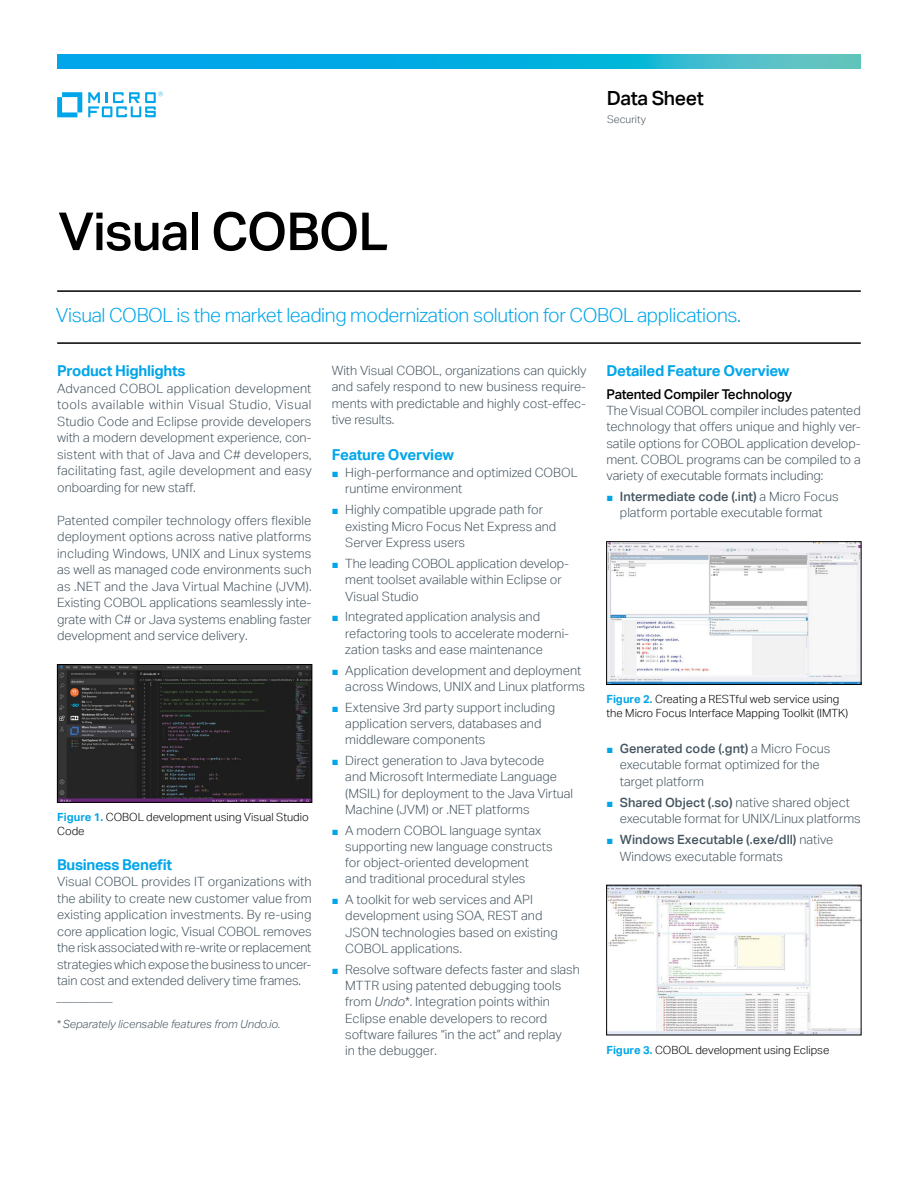
<style>
.page{position:relative;width:918px;height:1188px;background:#fff}
.page>*{position:absolute;margin:0;border:0;box-sizing:border-box;transform-origin:0 0}
.headline_35_38{font:500 52.5px "Aktiv Grotesk";letter-spacing:-.02em;color:#000}
.intro1_13_16-light_b{font:300 19.5px "Aktiv Grotesk";letter-spacing:-.02em;color:#00a6e9}
.collateral_name_13_1{font:500 19.5px "Aktiv Grotesk";letter-spacing:-.02em;color:#000}
.subhead_10_13-blue{font:700 15px "Aktiv Grotesk";letter-spacing:-.02em;color:#00a6e9}
.subhead_9_12_first_l{font:500 13.5px "Aktiv Grotesk";letter-spacing:-.02em;color:#000}
.body_8_5_11-grey{font:300 12.75px/16.5px "Aktiv Grotesk";color:#455560}
.caption_7_5_9_5{font:300 11.25px/14.2px "Aktiv Grotesk";color:#000}
.Footnote_italic_7_5{font:italic 300 11.25px "Aktiv Grotesk";color:#455560}
.caption_7_9_5-grey{font:300 10.5px "Aktiv Grotesk";color:#455560}
.s1{font-family:"Arial";font-weight:400;font-size:11.25px;color:#00a6e9}
.s2{font-weight:500}
.s3{font-style:italic}
.s4{font-weight:700;color:#00a6e9}
.s5{font-style:normal}
</style>
<div class="page">
<img style="left:608px;top:543px;width:251px;height:140px">
<div style="left:606px;top:541px;width:255px;height:144px;border:1px solid #000"></div>
<img style="left:608px;top:887px;width:251px;height:146px">
<svg style="left:57px;top:54px;width:804px;height:15px;background:#14b0dc"></svg>
<svg style="left:57px;top:92px;width:25px;height:25px"></svg>
<svg style="left:88px;top:92px;width:75px;height:25px"></svg>
<hr style="left:57px;top:290px;width:804px;height:2px;background:#000">
<hr style="left:57px;top:342px;width:804px;height:2px;background:#000">
<img style="left:59px;top:666px;width:251px;height:135px">
<div style="left:57px;top:664px;width:255px;height:139px;border:1px solid #000"></div>
<p class="headline_35_38" style="left:58px;top:200px;width:332px">Visual COBOL</p>
<p class="collateral_name_13_1" style="left:607px;top:86px;width:98px">Data Sheet</p>
<p class="caption_7_9_5-grey" style="left:607px;top:113px;width:40px">Security</p>
<p class="intro1_13_16-light_b" style="left:56px;top:304px;width:687px">Visual COBOL is the market leading modernization solution for COBOL applications.</p>
<p class="subhead_10_13-blue" style="left:57px;top:362px;width:130px">Product Highlights</p>
<p class="body_8_5_11-grey" style="left:57px;top:380px;width:256px;text-align:justify">Advanced COBOL application development tools available within Visual Studio, Visual Studio Code and Eclipse provide developers with a modern development experience, con&shy;sistent with that of Java and C# developers, facilitating fast, agile development and easy onboarding for new staff.</p>
<p class="body_8_5_11-grey" style="left:57px;top:512px;width:256px;text-align:justify">Patented compiler technology offers flexible deployment options across native platforms including Windows, UNIX and Linux systems as well as managed code environments such as .NET and the Java Virtual Machine (JVM).<br>Existing COBOL applications seamlessly inte&shy;grate with C# or Java systems enabling faster development and service delivery.</p>
<p class="subhead_10_13-blue" style="left:606px;top:362px;width:184px">Detailed Feature Overview</p>
<p class="subhead_9_12_first_l" style="left:606px;top:386px;width:187px">Patented Compiler Technology</p>
<p class="body_8_5_11-grey" style="left:606px;top:402px;width:256px;text-align:justify">The Visual COBOL compiler includes patented technology that offers unique and highly ver&shy;satile options for COBOL application develop&shy;ment. COBOL programs can be compiled to a variety of executable formats including:</p>
<p class="body_8_5_11-grey" style="left:606px;top:488px;width:234px;text-align:center"><span class="s1">■</span> <span class="s2">Intermediate code (.int)</span> a Micro Focus platform portable executable format</p>
<p class="body_8_5_11-grey" style="left:332px;top:362px;width:256px;text-align:justify">With Visual COBOL, organizations can quickly and safely respond to new business require&shy;ments with predictable and highly cost-effec&shy;tive results.</p>
<p class="subhead_10_13-blue" style="left:332px;top:446px;width:124px">Feature Overview</p>
<p class="body_8_5_11-grey" style="left:345px;top:464px;width:234px;text-indent:-14px"><span class="s1">■</span> High-performance and optimized COBOL runtime environment</p>
<p class="body_8_5_11-grey" style="left:345px;top:501px;width:213px;text-indent:-14px"><span class="s1">■</span> Highly compatible upgrade path for existing Micro Focus Net Express and<br>Server Express users</p>
<p class="body_8_5_11-grey" style="left:345px;top:555px;width:224px;text-indent:-14px"><span class="s1">■</span> The leading COBOL application develop&shy;ment toolset available within Eclipse or<br>Visual Studio</p>
<p class="body_8_5_11-grey" style="left:345px;top:609px;width:224px;text-indent:-14px"><span class="s1">■</span> Integrated application analysis and refactoring tools to accelerate moderni&shy;zation tasks and ease maintenance</p>
<p class="body_8_5_11-grey" style="left:345px;top:662px;width:241px;text-indent:-14px"><span class="s1">■</span> Application development and deployment across Windows, UNIX and Linux platforms</p>
<p class="body_8_5_11-grey" style="left:345px;top:699px;width:211px;text-indent:-14px"><span class="s1">■</span> Extensive 3rd party support including application servers, databases and middleware components</p>
<p class="body_8_5_11-grey" style="left:345px;top:752px;width:229px;text-indent:-14px"><span class="s1">■</span> Direct generation to Java bytecode<br>and Microsoft Intermediate Language (MSIL) for deployment to the Java Virtual Machine (JVM) or .NET platforms</p>
<p class="body_8_5_11-grey" style="left:345px;top:822px;width:209px;text-indent:-14px"><span class="s1">■</span> A modern COBOL language syntax supporting new language constructs for object-oriented development and traditional procedural styles</p>
<p class="body_8_5_11-grey" style="left:345px;top:892px;width:214px;text-indent:-14px"><span class="s1">■</span> A toolkit for web services and API development using SOA, REST and<br>JSON technologies based on existing<br>COBOL applications.</p>
<p class="body_8_5_11-grey" style="left:345px;top:961px;width:236px;text-indent:-14px"><span class="s1">■</span> Resolve software defects faster and slash MTTR using patented debugging tools from <span class="s3">Undo</span>*. Integration points within Eclipse enable developers to record software failures “in the act” and replay<br>in the debugger.</p>
<p class="caption_7_5_9_5" style="left:606px;top:692px;width:243px"><span class="s4">Figure 2.</span> Creating a RESTful web service using the Micro Focus Interface Mapping Toolkit (IMTK)</p>
<p class="body_8_5_11-grey" style="left:620px;top:740px;width:212px;text-indent:-14px"><span class="s1">■</span> <span class="s2">Generated code (.gnt)</span> a Micro Focus executable format optimized for the target platform</p>
<p class="body_8_5_11-grey" style="left:620px;top:794px;width:242px;text-indent:-13px"><span class="s1">■</span> <span class="s2">Shared Object (.so)</span> native shared object executable format for UNIX/Linux platforms</p>
<p class="body_8_5_11-grey" style="left:620px;top:832px;width:215px;text-indent:-14px"><span class="s1">■</span> <span class="s2">Windows Executable (.exe/dll)</span> native<br>Windows executable formats</p>
<p class="caption_7_5_9_5" style="left:57px;top:810px;width:253px"><span class="s4">Figure 1.</span> COBOL development using Visual Studio<br>Code</p>
<p class="subhead_10_13-blue" style="left:57px;top:855px;width:117px">Business Benefit</p>
<p class="body_8_5_11-grey" style="left:57px;top:874px;width:256px;text-align:justify">Visual COBOL provides IT organizations with the ability to create new customer value from existing application investments. By re-using core application logic, Visual COBOL removes the risk associated with re-write or replacement strategies which expose the business to uncer&shy;tain cost and extended delivery time frames.</p>
<p class="Footnote_italic_7_5" style="left:57px;top:991px;width:58px">__________</p>
<p class="Footnote_italic_7_5" style="left:57px;top:1018px;width:225px"><span class="s5">*</span>Separately licensable features from Undo.io.</p>
<p class="caption_7_5_9_5" style="left:606px;top:1043px;width:224px"><span class="s4">Figure 3.</span> COBOL development using Eclipse</p>
</div>
